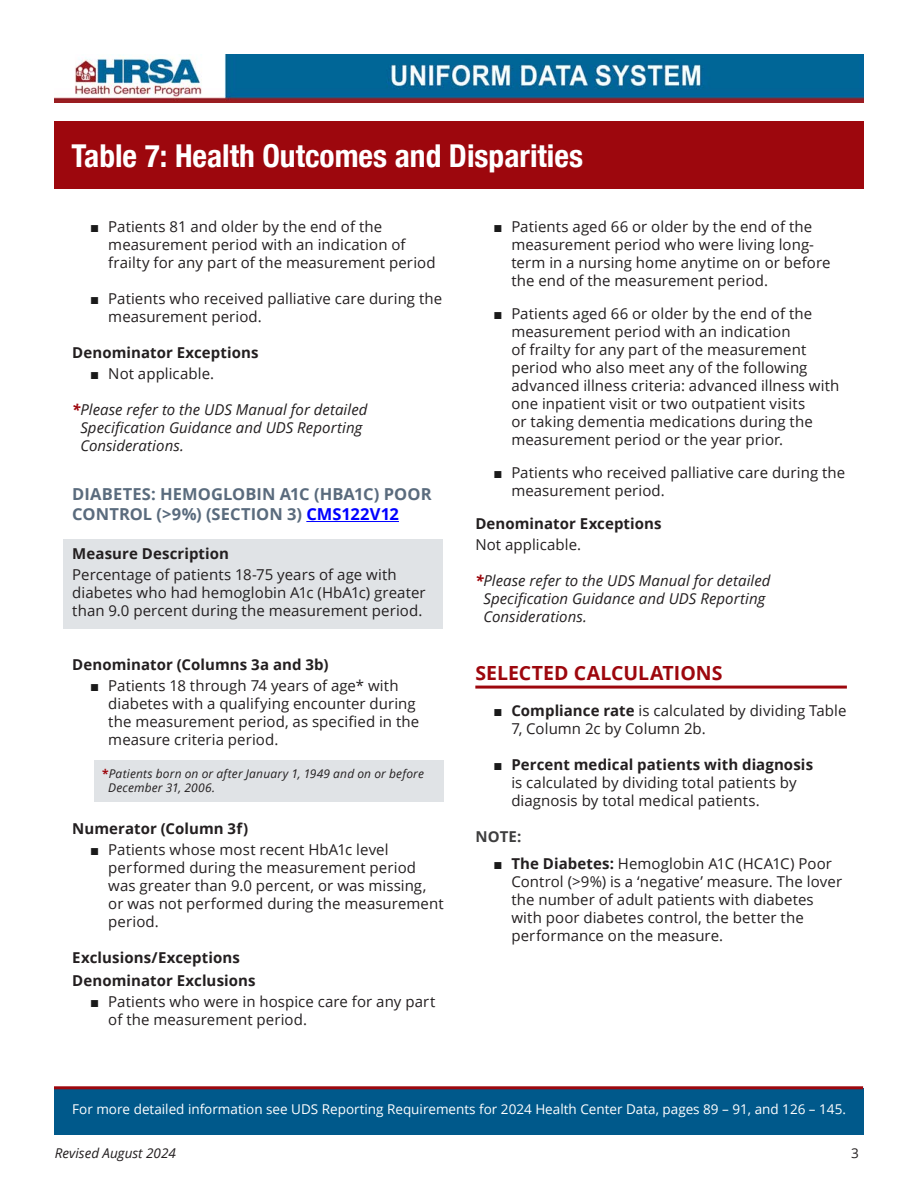
<style>
.page{position:relative;width:918px;height:1188px;background:#fff}
.page>*{position:absolute;margin:0;border:0;box-sizing:border-box;transform-origin:0 0}
.t1{font:700 condensed 31.5px "Helvetica Neue LT Com";color:#fff}
.t2{font:700 19.5px "Open Sans";letter-spacing:.005em;color:#9d070d}
.t3{font:700 16.5px/19.8px "Open Sans";letter-spacing:.005em;color:#5a6b7d}
.t4{font:15px/18px "Open Sans";letter-spacing:.005em;color:#231f20}
.t5{font:italic 15px/18px "Open Sans";letter-spacing:.005em;color:#231f20}
.t6{font:700 15px "Open Sans";letter-spacing:.005em;color:#231f20}
.t7{font:700 15px "Open Sans";color:#3e3e3f}
.t8{font:13.5px "Open Sans";color:#fff}
.t9{font:italic 13.5px "Open Sans";color:#231f20}
.t10{font:13.5px "Open Sans";color:#231f20}
.t11{font:italic 12px/14.4px "Open Sans";letter-spacing:.015em;color:#231f20}
.s1{font-family:"Arial";color:#1a1a1a}
.s2{font-weight:700;color:#9d070d}
.s3{color:#00f}
.s4{font-weight:700;font-style:normal;color:#9d070d}
.s5{font-weight:700}
</style>
<div class="page">
<div style="left:54px;top:1088px;width:809px;height:47px;background:#00598b"></div>
<div style="left:63px;top:539px;width:380px;height:89px;background:#e0e3e6"></div>
<hr style="left:475px;top:686px;width:372px;height:3px;background:#9d070d">
<div style="left:94px;top:760px;width:350px;height:41px;background:#e0e3e6"></div>
<hr style="left:54px;top:1086px;width:809px;height:3px;background:#9d070d">
<hr style="left:306px;top:521px;width:93px;height:1px;background:#00f">
<img style="left:54px;top:54px;width:809px;height:48px">
<div style="left:54px;top:122px;width:810px;height:67px;background:#9d070d"></div>
<h1 class="t1" style="left:71px;top:137px;width:513px">Table 7: Health Outcomes and Disparities</h1>
<p class="t4" style="left:108px;top:217px;width:329px;text-indent:-18px"><span class="s1">■</span> Patients 81 and older by the end of the measurement period with an indication of frailty for any part of the measurement period</p>
<p class="t4" style="left:108px;top:289px;width:335px;text-indent:-18px"><span class="s1">■</span> Patients who received palliative care during the measurement period.</p>
<h5 class="t6" style="left:72px;top:342px;width:188px">Denominator Exceptions</h5>
<p class="t4" style="left:90px;top:364px;width:125px"><span class="s1">■</span> Not applicable.</p>
<p class="t5" style="left:80px;top:400px;width:289px;text-indent:-8px"><span class="s2">*</span>Please refer to the UDS Manual for detailed<br>Specification Guidance and UDS Reporting<br>Considerations.</p>
<h3 class="t3" style="left:72px;top:484px;width:361px">DIABETES: HEMOGLOBIN A1C (HBA1C) POOR<br>CONTROL (&gt;9%) (SECTION 3) <span class="s3">CMS122V12</span></h3>
<h4 class="t6" style="left:72px;top:543px;width:158px">Measure Description</h4>
<p class="t4" style="left:72px;top:565px;width:355px">Percentage of patients 18-75 years of age with diabetes who had hemoglobin A1c (HbA1c) greater than 9.0 percent during the measurement period.</p>
<h4 class="t6" style="left:72px;top:654px;width:258px">Denominator (Columns 3a and 3b)</h4>
<p class="t4" style="left:108px;top:676px;width:312px;text-indent:-18px"><span class="s1">■</span> Patients 18 through 74 years of age* with diabetes with a qualifying encounter during the measurement period, as specified in the measure criteria period.</p>
<p class="t11" style="left:108px;top:766px;width:317px;text-indent:-6px"><span class="s4">*</span>Patients born on or after January 1, 1949 and on or before<br>December 31, 2006.</p>
<h4 class="t6" style="left:72px;top:818px;width:177px">Numerator (Column 3f)</h4>
<p class="t4" style="left:108px;top:840px;width:337px;text-indent:-18px"><span class="s1">■</span> Patients whose most recent HbA1c level performed during the measurement period was greater than 9.0 percent, or was missing, or was not performed during the measurement period.</p>
<h4 class="t6" style="left:72px;top:947px;width:169px">Exclusions/Exceptions</h4>
<h5 class="t6" style="left:72px;top:970px;width:185px">Denominator Exclusions</h5>
<p class="t4" style="left:108px;top:992px;width:329px;text-indent:-18px"><span class="s1">■</span> Patients who were in hospice care for any part of the measurement period.</p>
<p class="t4" style="left:511px;top:217px;width:321px;text-indent:-18px"><span class="s1">■</span> Patients aged 66 or older by the end of the measurement period who were living long&shy;term in a nursing home anytime on or before the end of the measurement period.</p>
<p class="t4" style="left:511px;top:304px;width:330px;text-indent:-18px"><span class="s1">■</span> Patients aged 66 or older by the end of the measurement period with an indication<br>of frailty for any part of the measurement period who also meet any of the following advanced illness criteria: advanced illness with one inpatient visit or two outpatient visits<br>or taking dementia medications during the measurement period or the year prior.</p>
<p class="t4" style="left:511px;top:463px;width:335px;text-indent:-18px"><span class="s1">■</span> Patients who received palliative care during the measurement period.</p>
<h5 class="t6" style="left:475px;top:513px;width:188px">Denominator Exceptions</h5>
<p class="t4" style="left:475px;top:535px;width:107px">Not applicable.</p>
<p class="t5" style="left:484px;top:571px;width:289px;text-indent:-8px"><span class="s2">*</span>Please refer to the UDS Manual for detailed<br>Specification Guidance and UDS Reporting<br>Considerations.</p>
<h2 class="t2" style="left:475px;top:659px;width:249px">SELECTED CALCULATIONS</h2>
<p class="t4" style="left:511px;top:701px;width:337px;text-indent:-18px"><span class="s1">■</span> <span class="s5">Compliance rate</span> is calculated by dividing Table<br>7, Column 2c by Column 2b.</p>
<p class="t4" style="left:511px;top:755px;width:303px;text-indent:-18px"><span class="s1">■</span> <span class="s5">Percent medical patients with diagnosis </span>is calculated by dividing total patients by diagnosis by total medical patients.</p>
<p class="t7" style="left:475px;top:826px;width:48px">NOTE:</p>
<p class="t4" style="left:511px;top:854px;width:332px;text-indent:-18px"><span class="s1">■</span> <span class="s5">The Diabetes:</span> Hemoglobin A1C (HCA1C) Poor Control (&gt;9%) is a ‘negative’ measure. The lover the number of adult patients with diabetes with poor diabetes control, the better the performance on the measure.</p>
<p class="t8" style="left:72px;top:1100px;width:775px">For more detailed information see UDS Reporting Requirements for 2024 Health Center Data, pages 89 – 91, and 126 – 145.</p>
<p class="t9" style="left:55px;top:1144px;width:122px">Revised August 2024</p>
<p class="t10" style="left:851px;top:1144px;width:9px">3</p>
</div>
